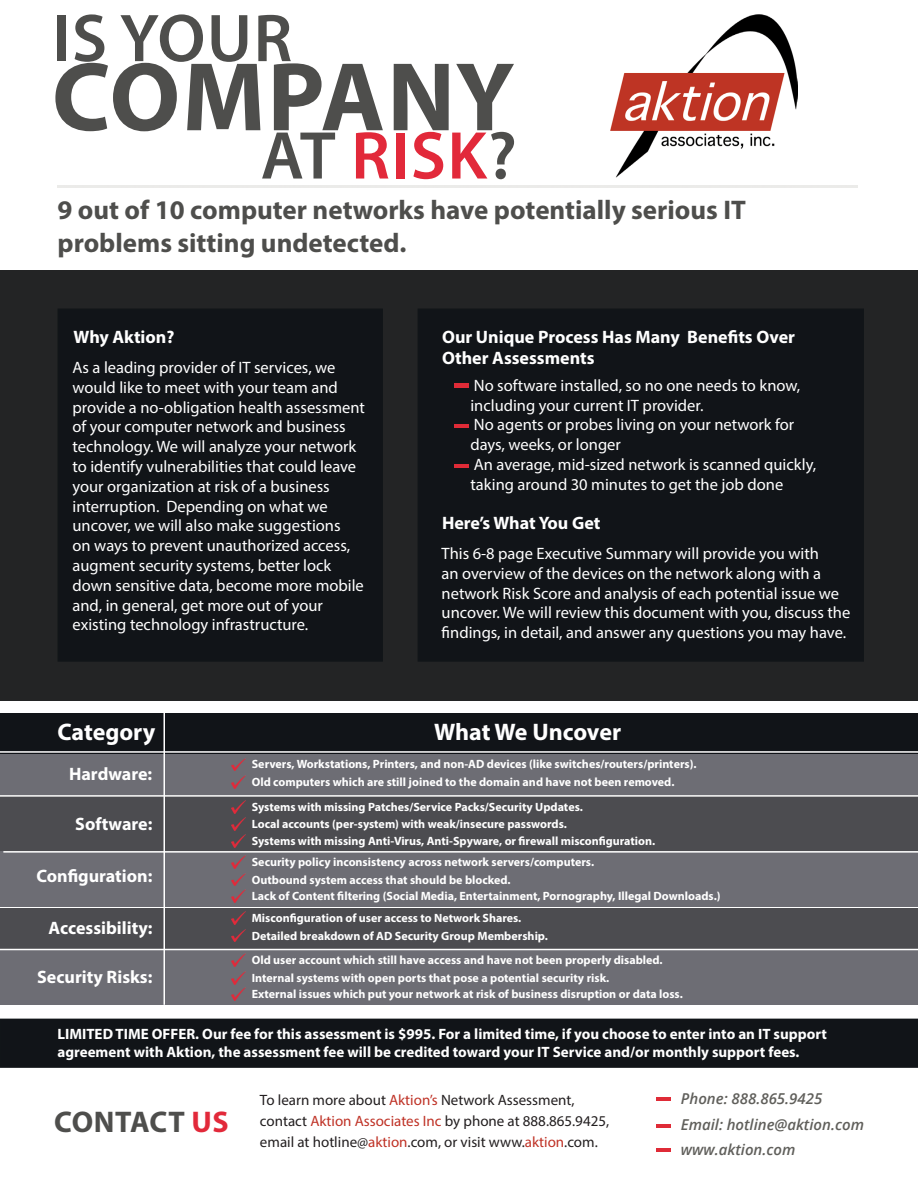
<style>
.page{position:relative;width:918px;height:1188px;background:#fff}
.page>*{position:absolute;margin:0;border:0;box-sizing:border-box;transform-origin:0 0}
.t1{font:700 98.4px "Myriad Pro";letter-spacing:.01em;color:#4e4e4c}
.t2{font:600 68.1px/117.4px "Myriad Pro";letter-spacing:.02em;color:#4e4e4c}
.t3{font:700 30px "Myriad Pro";letter-spacing:.02em;color:#4e4e4c}
.t4{font:700 27px/32.4px "Myriad Pro";color:#4e4e4c}
.t5{font:700 24px "Myriad Pro";letter-spacing:-.005em;color:#fff}
.t6{font:700 18px/21.6px "Myriad Pro";color:#fff}
.t7{font:16.5px/19.8px "Myriad Pro";color:#fff}
.t8{font:700 15px/18px "Myriad Pro";color:#fff}
.t9{font:15px/21px "Myriad Pro";color:#231f20}
.t10{font:italic 600 15px/26.8px "Open Sans";color:#605f5b}
.t11{font:700 12px "Myriad Pro";color:#fff}
.s1{color:#e2293a}
.s2{color:#bf3226}
</style>
<div class="page">
<div style="left:0;top:270px;width:918px;height:430px;background:#232425"></div>
<div style="left:0;top:713px;width:918px;height:41px;background:#111418"></div>
<div style="left:0;top:754px;width:918px;height:41px;background:#6d6d74"></div>
<div style="left:0;top:908px;width:918px;height:41px;background:#4c4c50"></div>
<div style="left:0;top:795px;width:918px;height:56px;background:#4c4c50"></div>
<div style="left:0;top:949px;width:918px;height:55px;background:#6d6d74"></div>
<div style="left:0;top:851px;width:918px;height:55px;background:#6d6d74"></div>
<div style="left:418px;top:309px;width:446px;height:353px;background:#111418"></div>
<div style="left:1px;top:1019px;width:916px;height:48px;background:#111418"></div>
<div style="left:0;top:1019px;width:918px;height:49px;border:1px solid #111518"></div>
<div style="left:58px;top:309px;width:325px;height:353px;background:#111418"></div>
<img style="left:656px;top:1097px;width:15px;height:4px">
<img style="left:656px;top:1124px;width:15px;height:4px">
<img style="left:656px;top:1148px;width:15px;height:4px">
<img style="left:610px;top:15px;width:187px;height:162px">
<img style="left:454px;top:384px;width:15px;height:3px">
<img style="left:454px;top:424px;width:15px;height:4px">
<img style="left:454px;top:464px;width:15px;height:4px">
<hr style="left:164px;top:713px;width:1px;height:292px;background:#fff">
<hr style="left:0;top:751px;width:918px;height:2px;background:#fff">
<hr style="left:0;top:795px;width:918px;height:2px;background:#fff">
<hr style="left:0;top:949px;width:918px;height:1px;background:#fff">
<hr style="left:3px;top:851px;width:915px;height:2px;background:#fff">
<svg style="left:232px;top:758px;width:13px;height:30px"></svg>
<svg style="left:232px;top:912px;width:13px;height:30px"></svg>
<svg style="left:232px;top:800px;width:13px;height:47px"></svg>
<svg style="left:232px;top:954px;width:13px;height:47px"></svg>
<svg style="left:232px;top:856px;width:13px;height:47px"></svg>
<h2 class="t2" style="left:261px;top:-22px;width:258px;text-indent:-208px">IS YOUR<br>AT <span class="s1">RISK</span>?</h2>
<h1 class="t1" style="left:52px;top:33px;width:464px">COMPANY</h1>
<h3 class="t4" style="left:58px;top:193px;width:690px">9 out of 10 computer networks have potentially serious IT problems sitting undetected.</h3>
<p class="t6" style="left:73px;top:325px;width:103px">Why Aktion?</p>
<p class="t7" style="left:73px;top:357px;width:294px">As a leading provider of IT services, we would like to meet with your team and provide a no-obligation health assessment of your computer network and business technology. We will analyze your network to identify vulnerabilities that could leave your organization at risk of a business interruption. Depending on what we uncover, we will also make suggestions<br>on ways to prevent unauthorized access, augment security systems, better lock down sensitive data, become more mobile and, in general, get more out of your existing technology infrastructure.</p>
<p class="t6" style="left:442px;top:325px;width:355px">Our Unique Process Has Many Benefits Over<br>Other Assessments</p>
<p class="t7" style="left:470px;top:375px;width:347px">No software installed, so no one needs to know, including your current IT provider.<br>No agents or probes living on your network for days, weeks, or longer<br>An average, mid-sized network is scanned quickly, taking around 30 minutes to get the job done</p>
<p class="t6" style="left:442px;top:511px;width:160px">Here’s What You Get</p>
<p class="t7" style="left:442px;top:543px;width:410px">This 6-8 page Executive Summary will provide you with<br>an overview of the devices on the network along with a network Risk Score and analysis of each potential issue we uncover. We will review this document with you, discuss the findings, in detail, and answer any questions you may have.</p>
<h3 class="t5" style="left:58px;top:717px;width:99px">Category</h3>
<p class="t6" style="left:69px;top:763px;width:85px">Hardware:</p>
<h3 class="t5" style="left:434px;top:717px;width:189px">What We Uncover</h3>
<p class="t11" style="left:252px;top:757px;width:446px">Servers, Workstations, Printers, and non-AD devices (like switches/routers/printers).</p>
<p class="t11" style="left:252px;top:774px;width:424px">Old computers which are still joined to the domain and have not been removed.</p>
<p class="t11" style="left:252px;top:799px;width:333px">Systems with missing Patches/Service Packs/Security Updates.</p>
<p class="t6" style="left:75px;top:812px;width:79px">Software:</p>
<p class="t11" style="left:252px;top:816px;width:317px">Local accounts (per-system) with weak/insecure passwords.</p>
<p class="t11" style="left:252px;top:833px;width:405px">Systems with missing Anti-Virus, Anti-Spyware, or firewall misconfiguration.</p>
<p class="t6" style="left:36px;top:865px;width:118px">Configuration:</p>
<p class="t11" style="left:252px;top:854px;width:344px">Security policy inconsistency across network servers/computers.</p>
<p class="t11" style="left:252px;top:872px;width:260px">Outbound system access that should be blocked.</p>
<p class="t11" style="left:252px;top:888px;width:470px">Lack of Content filtering (Social Media, Entertainment, Pornography, Illegal Downloads.)</p>
<p class="t6" style="left:49px;top:917px;width:105px">Accessibility:</p>
<p class="t11" style="left:252px;top:910px;width:271px">Misconfiguration of user access to Network Shares.</p>
<p class="t11" style="left:252px;top:928px;width:298px">Detailed breakdown of AD Security Group Membership.</p>
<p class="t11" style="left:252px;top:952px;width:412px">Old user account which still have access and have not been properly disabled.</p>
<p class="t6" style="left:37px;top:966px;width:117px">Security Risks:</p>
<p class="t11" style="left:252px;top:970px;width:359px">Internal systems with open ports that pose a potential security risk.</p>
<p class="t11" style="left:252px;top:986px;width:433px">External issues which put your network at risk of business disruption or data loss.</p>
<p class="t8" style="left:58px;top:1024px;width:771px">LIMITED TIME OFFER. Our fee for this assessment is $995. For a limited time, if you choose to enter into an IT support agreement with Aktion, the assessment fee will be credited toward your IT Service and/or monthly support fees.</p>
<h3 class="t3" style="left:54px;top:1102px;width:176px">CONTACT <span class="s1">US</span></h3>
<p class="t9" style="left:260px;top:1089px;width:351px">To learn more about <span class="s2">Aktion’s</span> Network Assessment, contact <span class="s2">Aktion Associates Inc</span> by phone at 888.865.9425, email at hotline@<span class="s2">aktion</span>.com, or visit www.<span class="s2">aktion</span>.com.</p>
<p class="t10" style="left:681px;top:1084px;width:185px">Phone: 888.865.9425<br>Email: hotline@aktion.com</p>
<p class="t10" style="left:681px;top:1136px;width:116px">www.aktion.com</p>
</div>
